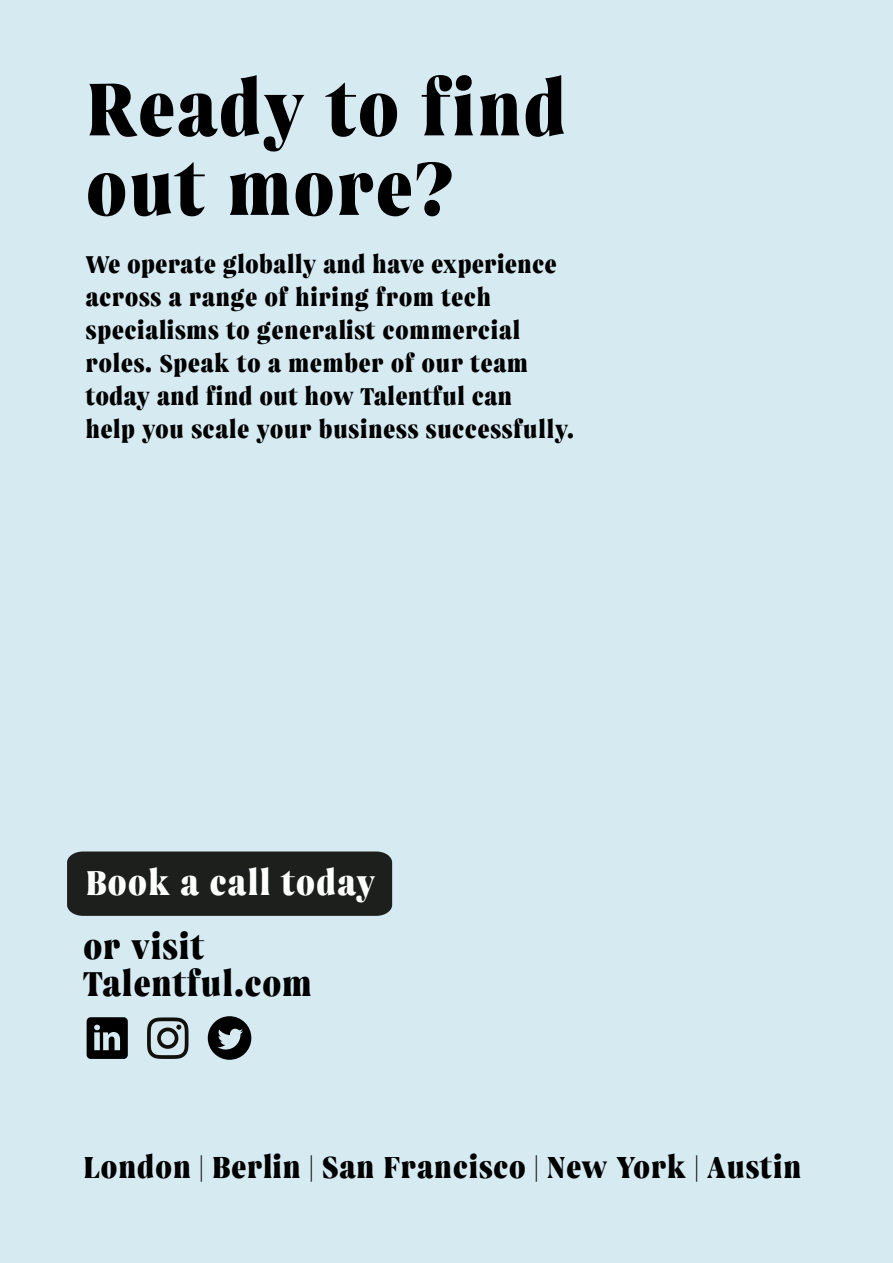
<style>
.page{position:relative;width:893px;height:1263px;background:#d6eaf2}
.page>*{position:absolute;margin:0;border:0;box-sizing:border-box;transform-origin:0 0}
.t1{font:800 73.5px/79.5px "Boita";letter-spacing:.01em;color:#000}
.t2{font:800 34.05px/37px "Boita";letter-spacing:.005em;color:#000}
.t3{font:800 34.05px "Boita";letter-spacing:.02em;color:#fff}
.t4{font:800 30px "Boita";letter-spacing:.01em;color:#000}
.t5{font:800 24px/33px "Boita";letter-spacing:.01em;color:#000}
</style>
<div class="page">
<svg style="left:87px;top:1017px;width:41px;height:42px"></svg>
<svg style="left:208px;top:1016px;width:43px;height:44px"></svg>
<svg style="left:147px;top:1017px;width:41px;height:42px"></svg>
<div style="left:67px;top:851px;width:325px;height:65px;background:#1c1f1c"></div>
<h1 class="t1" style="left:86px;top:65px;width:483px">Ready to find out more?</h1>
<p class="t5" style="left:86px;top:246px;width:490px">We operate globally and have experience across a range of hiring from tech specialisms to generalist commercial roles. Speak to a member of our team today and find out how Talentful can<br>help you scale your business successfully.</p>
<h2 class="t3" style="left:85px;top:858px;width:292px">Book a call today</h2>
<h2 class="t2" style="left:83px;top:926px;width:231px">or visit<br>Talentful.com</h2>
<p class="t4" style="left:83px;top:1145px;width:720px">London | Berlin | San Francisco | New York | Austin</p>
</div>
